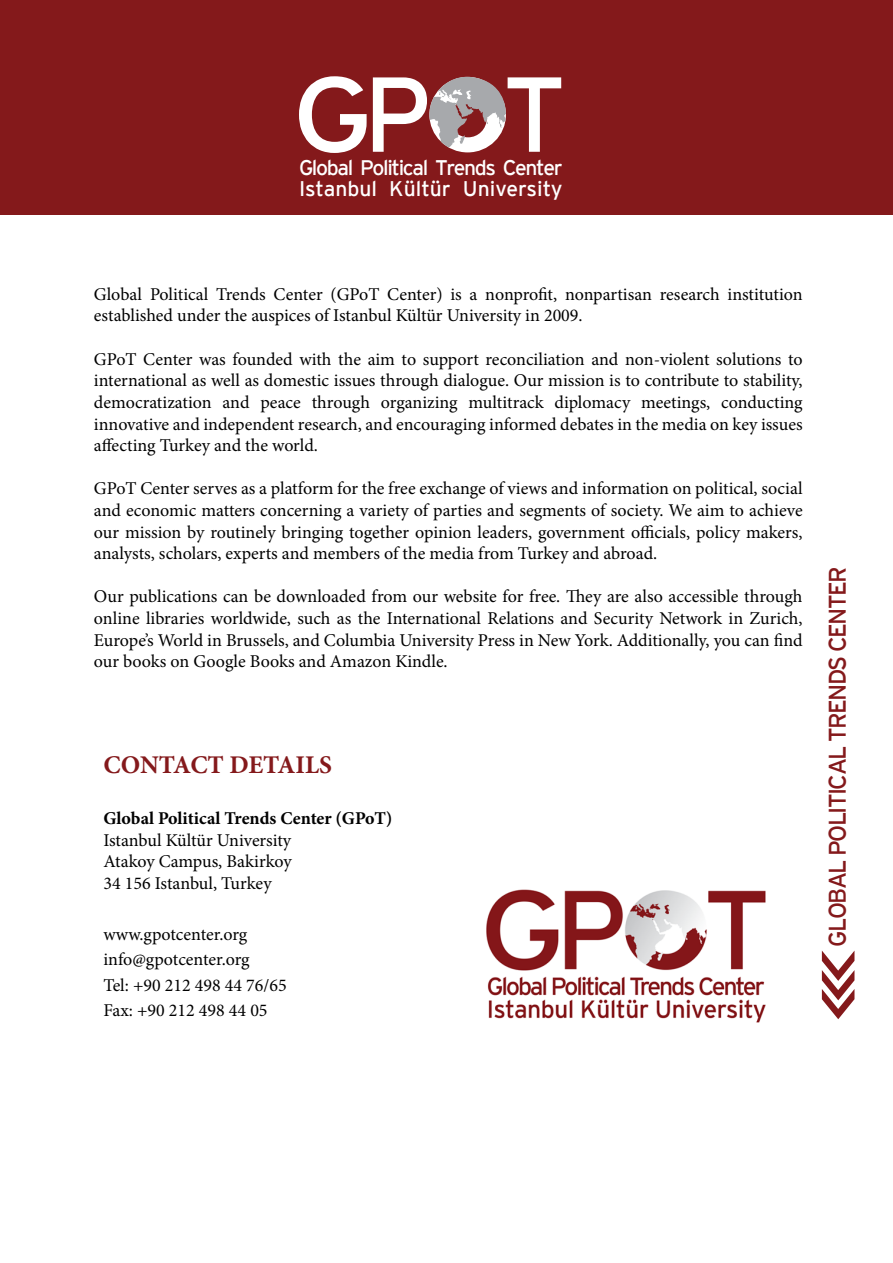
<style>
.page{position:relative;width:893px;height:1263px;background:#fff}
.page>*{position:absolute;margin:0;border:0;box-sizing:border-box;transform-origin:0 0}
.t1{font:700 25.5px "Minion Pro";letter-spacing:-.005em;color:#84191b}
.t2{font:24px "Interstate Mono";letter-spacing:-.065em;color:#84191b}
.t3{font:21.15px/21.1px "Interstate Mono";letter-spacing:-.02em;color:#fff}
.t4{font:18px/21.6px "Minion Pro";letter-spacing:-.005em;color:#000;text-align:justify}
.t5{font:700 18px "Minion Pro";color:#000}
</style>
<div class="page">
<div style="left:0;top:0;width:893px;height:214px;background:#84191b"></div>
<svg style="left:299px;top:76px;width:68px;height:77px"></svg>
<svg style="left:373px;top:77px;width:188px;height:75px"></svg>
<img style="left:486px;top:889px;width:280px;height:134px">
<svg style="left:822px;top:951px;width:32px;height:68px"></svg>
<p class="t3" style="left:299px;top:156px;width:265px">Global Political Trends Center<br>Istanbul Kültür University</p>
<p class="t4" style="left:94px;top:283px;width:710px">Global Political Trends Center (GPoT Center) is a nonprofit, nonpartisan research institution established under the auspices of Istanbul Kültür University in 2009.</p>
<p class="t4" style="left:94px;top:348px;width:710px">GPoT Center was founded with the aim to support reconciliation and non-violent solutions to international as well as domestic issues through dialogue. Our mission is to contribute to stability, democratization and peace through organizing multitrack diplomacy meetings, conducting innovative and independent research, and encouraging informed debates in the media on key issues affecting Turkey and the world.</p>
<p class="t4" style="left:94px;top:478px;width:710px">GPoT Center serves as a platform for the free exchange of views and information on political, social and economic matters concerning a variety of parties and segments of society. We aim to achieve our mission by routinely bringing together opinion leaders, government officials, policy makers, analysts, scholars, experts and members of the media from Turkey and abroad.</p>
<p class="t4" style="left:94px;top:586px;width:710px">Our publications can be downloaded from our website for free. They are also accessible through online libraries worldwide, such as the International Relations and Security Network in Zurich, Europe’s World in Brussels, and Columbia University Press in New York. Additionally, you can find our books on Google Books and Amazon Kindle.</p>
<h1 class="t1" style="left:103px;top:747px;width:230px">CONTACT DETAILS</h1>
<p class="t5" style="left:103px;top:806px;width:291px">Global Political Trends Center (GPoT)</p>
<p class="t4" style="left:103px;top:829px;width:190px">Istanbul Kültür University Atakoy Campus, Bakirkoy 34 156 Istanbul, Turkey</p>
<p class="t4" style="left:103px;top:921px;width:185px;line-height:25.5px;text-align:left">www.gpotcenter.org info@gpotcenter.org<br>Tel: +90 212 498 44 76/65<br>Fax: +90 212 498 44 05</p>
<h2 class="t2" style="left:824px;top:947px;width:375px;rotate:-90deg">Global Political Tren ds Center</h2>
</div>
